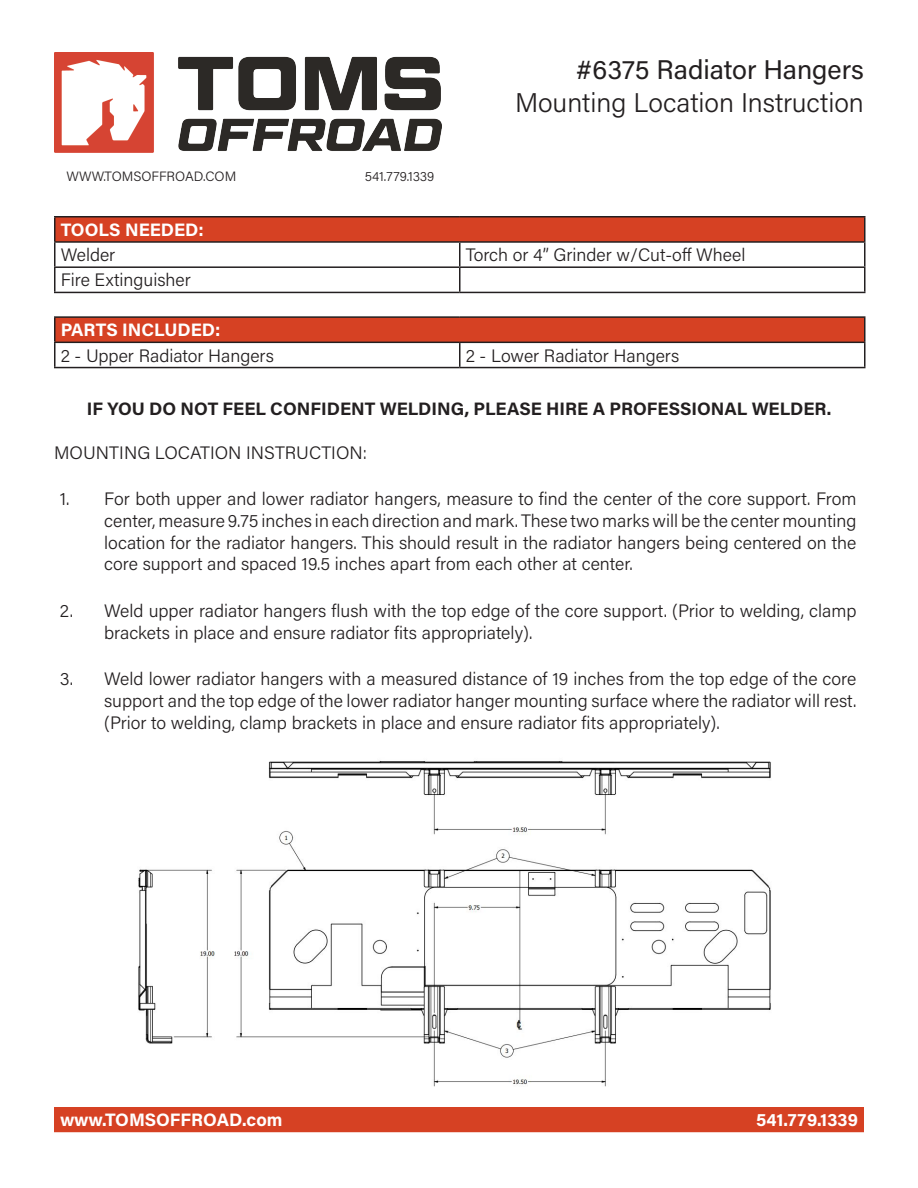
<style>
.page{position:relative;width:918px;height:1188px;background:#fff}
.page>*{position:absolute;margin:0;border:0;box-sizing:border-box;transform-origin:0 0}
.t1{font:300 27px "Acumin Pro";color:#231f20}
.t2{font:27px "Acumin Pro";color:#231f20}
.t3{font:300 18px/21.6px "Acumin Pro";color:#231f20}
.t4{font:700 18px "Acumin Pro";color:#231f20}
.t5{font:700 18px "Acumin Pro";color:#fff}
.t6{font:300 13.5px "Acumin Pro";color:#231f20}
</style>
<div class="page">
<img style="left:54px;top:52px;width:388px;height:101px">
<div style="left:55px;top:217px;width:810px;height:25px;background:#d64123"></div>
<hr style="left:54px;top:216px;width:406px;height:2px;background:#231f20">
<hr style="left:54px;top:217px;width:2px;height:24px;background:#231f20">
<hr style="left:460px;top:216px;width:406px;height:2px;background:#231f20">
<hr style="left:864px;top:217px;width:2px;height:24px;background:#231f20">
<hr style="left:54px;top:241px;width:406px;height:2px;background:#231f20">
<hr style="left:54px;top:243px;width:2px;height:23px;background:#231f20">
<hr style="left:460px;top:241px;width:406px;height:2px;background:#231f20">
<hr style="left:864px;top:243px;width:2px;height:23px;background:#231f20">
<hr style="left:54px;top:266px;width:406px;height:2px;background:#231f20">
<hr style="left:54px;top:268px;width:2px;height:24px;background:#231f20">
<hr style="left:460px;top:266px;width:406px;height:2px;background:#231f20">
<svg style="left:459px;top:243px;width:1px;height:49px"></svg>
<hr style="left:864px;top:268px;width:2px;height:24px;background:#231f20">
<hr style="left:54px;top:292px;width:406px;height:1px;background:#231f20">
<hr style="left:460px;top:292px;width:406px;height:1px;background:#231f20">
<div style="left:55px;top:317px;width:810px;height:25px;background:#d64123"></div>
<hr style="left:54px;top:316px;width:406px;height:2px;background:#231f20">
<hr style="left:54px;top:318px;width:2px;height:24px;background:#231f20">
<hr style="left:460px;top:316px;width:406px;height:2px;background:#231f20">
<hr style="left:864px;top:318px;width:2px;height:24px;background:#231f20">
<hr style="left:54px;top:342px;width:406px;height:1px;background:#231f20">
<hr style="left:54px;top:343px;width:2px;height:24px;background:#231f20">
<hr style="left:460px;top:342px;width:406px;height:1px;background:#231f20">
<svg style="left:459px;top:343px;width:1px;height:24px"></svg>
<hr style="left:864px;top:343px;width:2px;height:24px;background:#231f20">
<hr style="left:54px;top:367px;width:406px;height:1px;background:#231f20">
<hr style="left:460px;top:367px;width:406px;height:1px;background:#231f20">
<div style="left:54px;top:1107px;width:810px;height:25px;background:#d64123"></div>
<img style="left:138px;top:761px;width:633px;height:326px">
<p class="t6" style="left:67px;top:167px;width:171px">WWW.TOMSOFFROAD.COM</p>
<p class="t6" style="left:365px;top:167px;width:71px">541.779.1339</p>
<p class="t2" style="left:576px;top:51px;width:289px">#6375 Radiator Hangers</p>
<p class="t1" style="left:515px;top:84px;width:350px">Mounting Location Instruction</p>
<p class="t5" style="left:61px;top:217px;width:145px">TOOLS NEEDED:</p>
<p class="t3" style="left:61px;top:243px;width:56px">Welder</p>
<p class="t3" style="left:466px;top:243px;width:281px">Torch or 4” Grinder w/Cut-off Wheel</p>
<p class="t3" style="left:61px;top:269px;width:132px">Fire Extinguisher</p>
<p class="t5" style="left:61px;top:317px;width:161px">PARTS INCLUDED:</p>
<p class="t3" style="left:61px;top:344px;width:215px">2 - Upper Radiator Hangers</p>
<p class="t3" style="left:466px;top:344px;width:215px">2 - Lower Radiator Hangers</p>
<p class="t4" style="left:87px;top:396px;width:746px">IF YOU DO NOT FEEL CONFIDENT WELDING, PLEASE HIRE A PROFESSIONAL WELDER.</p>
<p class="t3" style="left:54px;top:441px;width:314px">MOUNTING LOCATION INSTRUCTION:</p>
<p class="t3" style="left:60px;top:488px;width:11px">1.</p>
<p class="t3" style="left:104px;top:488px;width:754px;text-align:justify">For both upper and lower radiator hangers, measure to find the center of the core support. From center, measure 9.75 inches in each direction and mark. These two marks will be the center mounting location for the radiator hangers. This should result in the radiator hangers being centered on the core support and spaced 19.5 inches apart from each other at center.</p>
<p class="t3" style="left:60px;top:599px;width:15px">2.</p>
<p class="t3" style="left:104px;top:599px;width:754px">Weld upper radiator hangers flush with the top edge of the core support. (Prior to welding, clamp brackets in place and ensure radiator fits appropriately).</p>
<p class="t3" style="left:60px;top:668px;width:15px">3.</p>
<p class="t3" style="left:104px;top:668px;width:754px">Weld lower radiator hangers with a measured distance of 19 inches from the top edge of the core support and the top edge of the lower radiator hanger mounting surface where the radiator will rest.</p>
<p class="t3" style="left:104px;top:711px;width:617px">(Prior to welding, clamp brackets in place and ensure radiator fits appropriately).</p>
<p class="t5" style="left:60px;top:1107px;width:224px">www.TOMSOFFROAD.com</p>
<p class="t5" style="left:756px;top:1107px;width:103px">541.779.1339</p>
</div>
